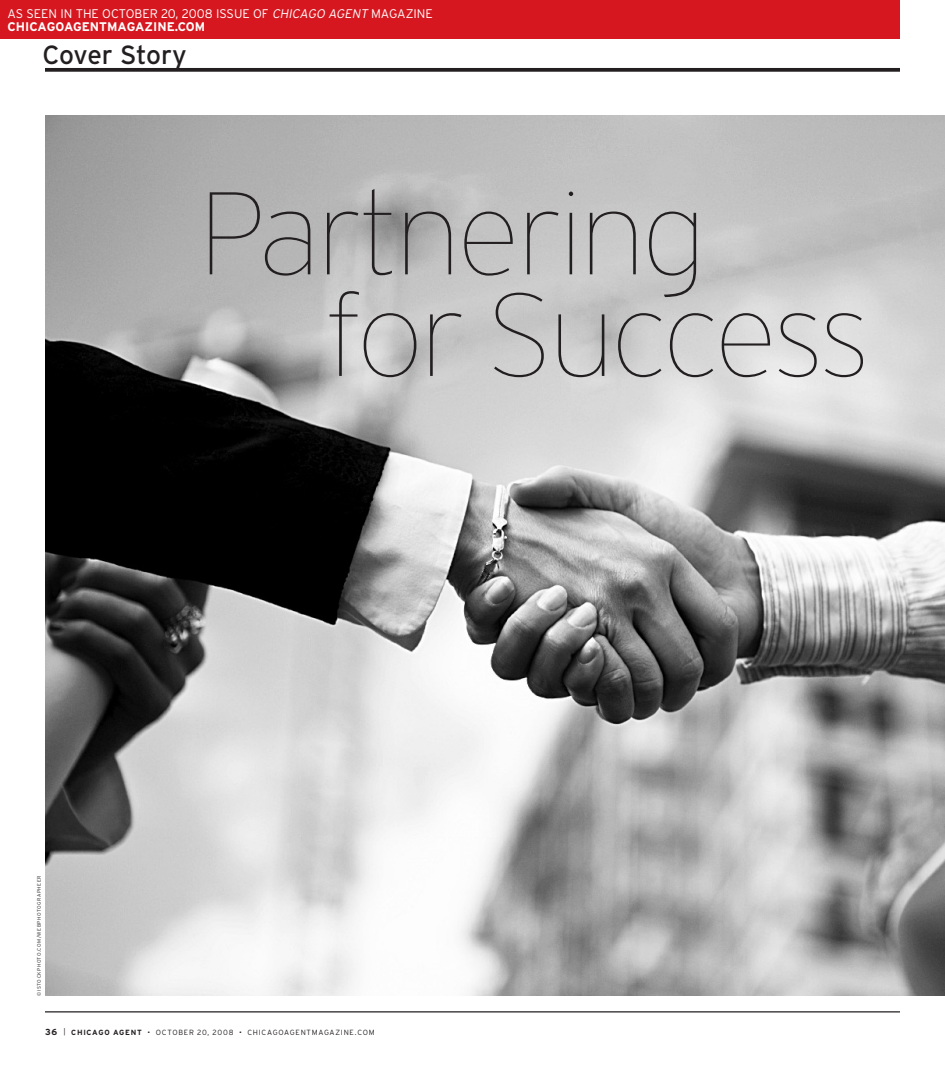
<style>
.page{position:relative;width:945px;height:1080px;background:#fff}
.page>*{position:absolute;margin:0;border:0;box-sizing:border-box;transform-origin:0 0}
.t1{font:100 117.12px/101.6px "Interstate";letter-spacing:-.03em;color:#231f20}
.t2{font:26.25px "Interstate";letter-spacing:-.015em;color:#231f20}
.t3{font:300 12.5px/13.8px "Interstate";color:#fff}
.t4{font:300 7.5px "Interstate";letter-spacing:.1em;color:#231f20}
.t5{font:300 5px "Interstate";letter-spacing:.105em;color:#231f20}
.s1{font-style:italic}
.s2{font-weight:700}
.s3{font-weight:700;font-size:8.75px}
</style>
<div class="page">
<hr style="left:45px;top:1011px;width:855px;height:1px;background:#231f20">
<svg style="left:45px;top:68px;width:855px;height:4px;fill:#231f20"></svg>
<img style="left:45px;top:115px;width:900px;height:881px">
<div style="left:0;top:0;width:900px;height:39px;background:#d7171f"></div>
<p class="t3" style="left:8px;top:6px;width:427px">AS SEEN IN THE OCTOBER 20, 2008 ISSUE OF <span class="s1">CHICAGO AGENT</span> MAGAZINE<br><span class="s2">CHICAGOAGENTMAGAZINE.COM</span></p>
<h2 class="t2" style="left:42px;top:40px;width:146px">Cover Story</h2>
<h1 class="t1" style="left:324px;top:183px;width:548px;text-indent:-126px">Partnering for Success</h1>
<p class="t5" style="left:36px;top:996px;width:122px;rotate:-90deg">©ISTOCKPHOTO.COM/WEBPHOTOGRAPHEER</p>
<p class="t4" style="left:45px;top:1028px;width:331px"><span class="s3">36</span> | <span class="s2">CHICAGO AGENT</span> • OCTOBER 20, 2008 • CHICAGOAGENTMAGAZINE.COM</p>
</div>
